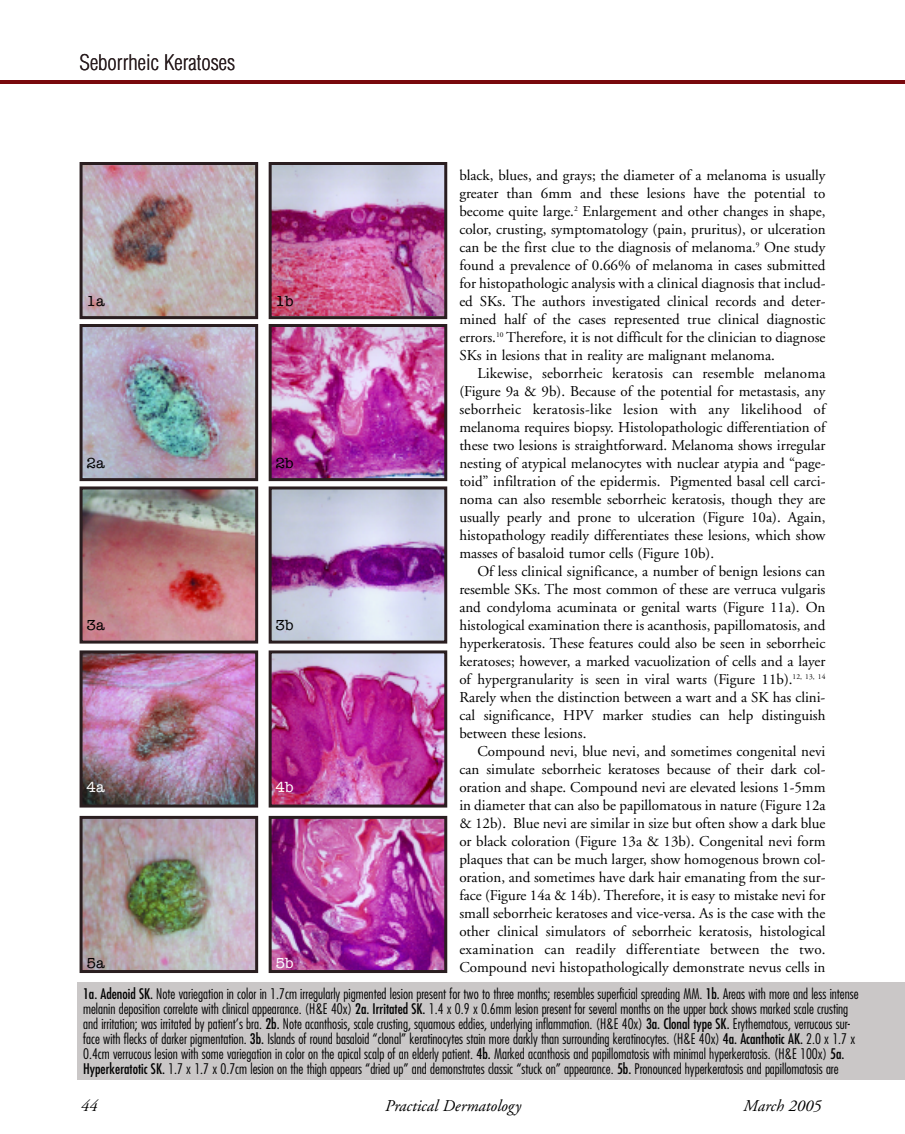
<style>
.page{position:relative;width:905px;height:1134px;background:#fff}
.page>*{position:absolute;margin:0;border:0;box-sizing:border-box;transform-origin:0 0}
.t1{font:300 condensed 21px "Helvetica";color:#2a1e20}
.t2{font:italic 16.5px "Adobe Garamond";color:#000}
.t3{font:15px/18px "Adobe Garamond";color:#000;text-align:justify}
.t4{font:15px "American Typewriter";color:#000}
.t5{font:15px "American Typewriter";color:#fff}
.t6{font:300 condensed 14.25px/15px "Futura";color:#000}
.s1{font-weight:400}
</style>
<div class="page">
<div style="left:77px;top:982px;width:827px;height:98px;background:#cac7c7"></div>
<img style="left:84px;top:490px;width:170px;height:150px">
<div style="left:80px;top:486px;width:178px;height:158px;border:3px solid #2a1e20"></div>
<img style="left:273px;top:490px;width:170px;height:150px">
<div style="left:269px;top:486px;width:178px;height:158px;border:3px solid #2a1e20"></div>
<img style="left:84px;top:166px;width:170px;height:149px">
<div style="left:80px;top:162px;width:178px;height:157px;border:3px solid #2a1e20"></div>
<img style="left:273px;top:166px;width:170px;height:149px">
<div style="left:269px;top:162px;width:178px;height:157px;border:3px solid #2a1e20"></div>
<img style="left:84px;top:328px;width:170px;height:149px">
<div style="left:80px;top:324px;width:178px;height:157px;border:3px solid #2a1e20"></div>
<img style="left:273px;top:328px;width:170px;height:149px">
<div style="left:269px;top:324px;width:178px;height:157px;border:3px solid #2a1e20"></div>
<img style="left:84px;top:654px;width:170px;height:150px">
<div style="left:80px;top:650px;width:178px;height:158px;border:3px solid #2a1e20"></div>
<img style="left:273px;top:654px;width:170px;height:150px">
<div style="left:269px;top:650px;width:178px;height:158px;border:3px solid #2a1e20"></div>
<img style="left:84px;top:820px;width:170px;height:149px">
<div style="left:80px;top:816px;width:178px;height:157px;border:3px solid #2a1e20"></div>
<img style="left:273px;top:820px;width:170px;height:149px">
<div style="left:269px;top:816px;width:178px;height:157px;border:3px solid #2a1e20"></div>
<hr style="left:0;top:80px;width:904px;height:4px;background:#79090d">
<h1 class="t1" style="left:80px;top:50px;width:157px">Seborrheic Keratoses</h1>
<p class="t4" style="left:86px;top:292px;width:20px">1a</p>
<p class="t4" style="left:275px;top:292px;width:20px">1b</p>
<p class="t4" style="left:86px;top:454px;width:20px">2a</p>
<p class="t4" style="left:275px;top:454px;width:20px">2b</p>
<p class="t4" style="left:86px;top:616px;width:20px">3a</p>
<p class="t4" style="left:275px;top:616px;width:20px">3b</p>
<p class="t5" style="left:86px;top:778px;width:20px">4a</p>
<p class="t5" style="left:275px;top:778px;width:20px">4b</p>
<p class="t4" style="left:86px;top:954px;width:20px">5a</p>
<p class="t5" style="left:275px;top:954px;width:20px">5b</p>
<p class="t3" style="left:459px;top:168px;width:368px">black, blues, and grays; the diameter of a melanoma is usually greater than 6mm and these lesions have the potential to become quite large.<sup>2</sup> Enlargement and other changes in shape, color, crusting, symptomatology (pain, pruritus), or ulceration can be the first clue to the diagnosis of melanoma.<sup>9</sup> One study found a prevalence of 0.66% of melanoma in cases submitted for histopathologic analysis with a clinical diagnosis that includ&shy;ed SKs. The authors investigated clinical records and deter&shy;mined half of the cases represented true clinical diagnostic errors.<sup>10</sup> Therefore, it is not difficult for the clinician to diagnose SKs in lesions that in reality are malignant melanoma.</p>
<p class="t3" style="left:459px;top:366px;width:368px;text-indent:18px">Likewise, seborrheic keratosis can resemble melanoma (Figure 9a &amp; 9b). Because of the potential for metastasis, any seborrheic keratosis-like lesion with any likelihood of melanoma requires biopsy. Histolopathologic differentiation of these two lesions is straightforward. Melanoma shows irregular nesting of atypical melanocytes with nuclear atypia and “page&shy;toid” infiltration of the epidermis. Pigmented basal cell carci&shy;noma can also resemble seborrheic keratosis, though they are usually pearly and prone to ulceration (Figure 10a). Again, histopathology readily differentiates these lesions, which show masses of basaloid tumor cells (Figure 10b).</p>
<p class="t3" style="left:459px;top:564px;width:367px;text-indent:18px">Of less clinical significance, a number of benign lesions can resemble SKs. The most common of these are verruca vulgaris and condyloma acuminata or genital warts (Figure 11a). On histological examination there is acanthosis, papillomatosis, and hyperkeratosis. These features could also be seen in seborrheic keratoses; however, a marked vacuolization of cells and a layer of hypergranularity is seen in viral warts (Figure 11b).<sup>12,</sup> <sup>13,</sup> <sup>14<br></sup>Rarely when the distinction between a wart and a SK has clini&shy;cal significance, HPV marker studies can help distinguish between these lesions.</p>
<p class="t3" style="left:459px;top:744px;width:368px;text-indent:18px">Compound nevi, blue nevi, and sometimes congenital nevi can simulate seborrheic keratoses because of their dark col&shy;oration and shape. Compound nevi are elevated lesions 1-5mm in diameter that can also be papillomatous in nature (Figure 12a &amp; 12b). Blue nevi are similar in size but often show a dark blue or black coloration (Figure 13a &amp; 13b). Congenital nevi form plaques that can be much larger, show homogenous brown col&shy;oration, and sometimes have dark hair emanating from the sur&shy;face (Figure 14a &amp; 14b). Therefore, it is easy to mistake nevi for small seborrheic keratoses and vice-versa. As is the case with the other clinical simulators of seborrheic keratosis, histological examination can readily differentiate between the two.<br>Compound nevi histopathologically demonstrate nevus cells in</p>
<p class="t6" style="left:83px;top:987px;width:777px"><span class="s1">1a. Adenoid SK.</span> Note variegation in color in 1.7cm irregularly pigmented lesion present for two to three months; resembles superficial spreading MM. <span class="s1">1b.</span> Areas with more and less intense melanin deposition correlate with clinical appearance. (H&amp;E 40x) <span class="s1">2a. Irritated SK.</span> 1.4 x 0.9 x 0.6mm lesion present for several months on the upper back shows marked scale crusting and irritation; was irritated by patient’s bra. <span class="s1">2b.</span> Note acanthosis, scale crusting, squamous eddies, underlying inflammation. (H&amp;E 40x) <span class="s1">3a. Clonal type SK.</span> Erythematous, verrucous sur&shy;face with flecks of darker pigmentation. <span class="s1">3b.</span> Islands of round basaloid “clonal” keratinocytes stain more darkly than surrounding keratinocytes. (H&amp;E 40x) <span class="s1">4a. Acanthotic AK.</span> 2.0 x 1.7 x 0.4cm verrucous lesion with some variegation in color on the apical scalp of an elderly patient. <span class="s1">4b.</span> Marked acanthosis and papillomatosis with minimal hyperkeratosis. (H&amp;E 100x) <span class="s1">5a.<br>Hyperkeratotic SK.</span> 1.7 x 1.7 x 0.7cm lesion on the thigh appears “dried up” and demonstrates classic “stuck on” appearance. <span class="s1">5b.</span> Pronounced hyperkeratosis and papillomatosis are</p>
<p class="t2" style="left:81px;top:1099px;width:18px">44</p>
<p class="t2" style="left:385px;top:1099px;width:137px">Practical Dermatology</p>
<p class="t2" style="left:743px;top:1099px;width:80px">March 2005</p>
</div>
